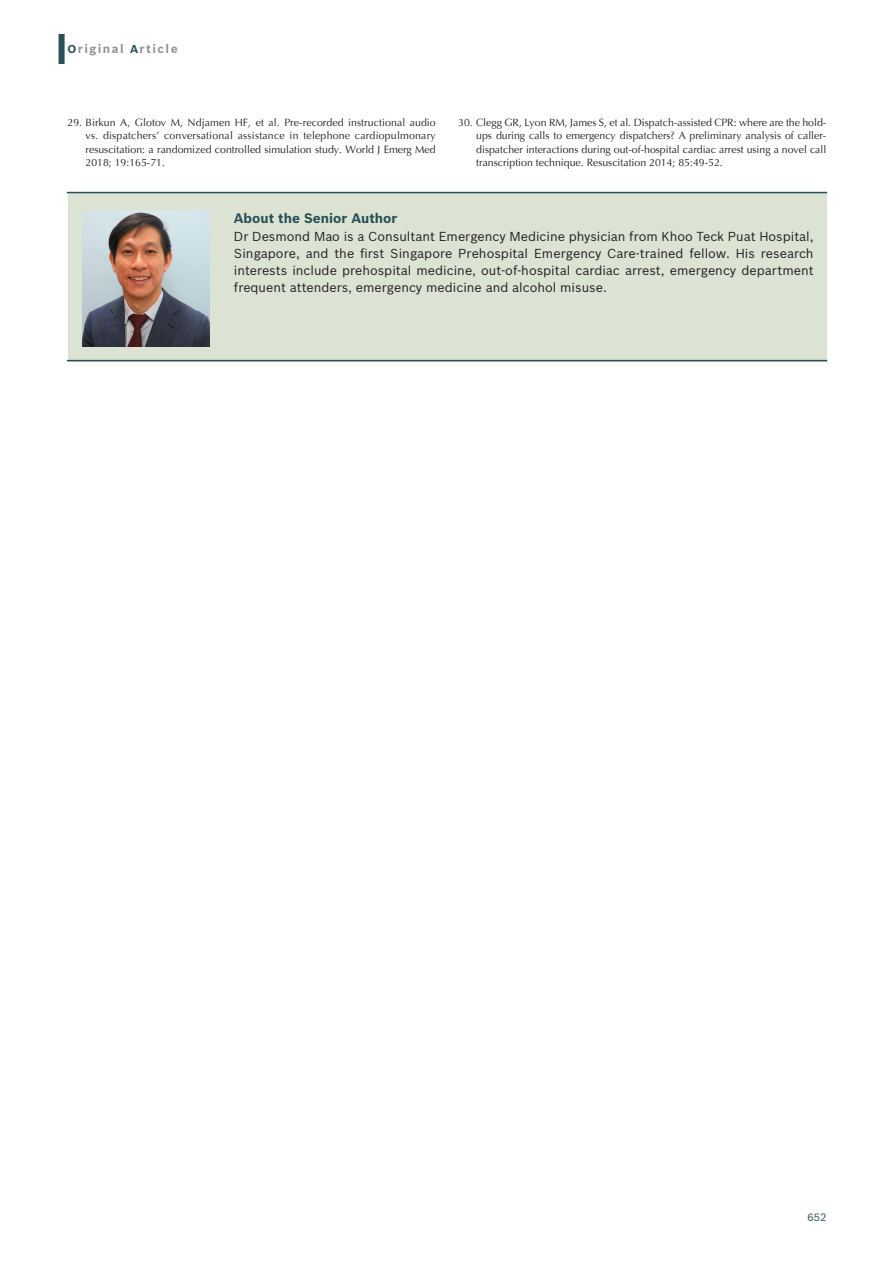
<style>
.page{position:relative;width:894px;height:1263px;background:#fff}
.page>*{position:absolute;margin:0;border:0;box-sizing:border-box;transform-origin:0 0}
.About_Author{font:700 13.5px "Bosch Sans";color:#284f56}
.AAU_TX{font:12.75px/17.2px "Bosch Sans";color:#231f20;text-align:justify}
.t1{font:700 12px "Bosch Sans";letter-spacing:.12em;color:#939598}
.REF{font:10.5px/13.5px "Optima";color:#231f20;text-align:justify}
.t2{font:500 10.5px "Bosch Sans";color:#4f676d}
.s1{font-size:11.25px;color:#284f56}
</style>
<div class="page">
<div style="left:58px;top:34px;width:7px;height:30px;background:#284f56"></div>
<div style="left:68px;top:193px;width:758px;height:168px;background:#dce3d3"></div>
<hr style="left:67px;top:192px;width:759px;height:1px;background:#284f56">
<hr style="left:67px;top:360px;width:759px;height:1px;background:#284f56">
<img style="left:83px;top:211px;width:127px;height:136px">
<p class="t1" style="left:68px;top:42px;width:112px"><span class="s1">O</span>riginal <span class="s1">A</span>rticle</p>
<p class="REF" style="left:86px;top:116px;width:351px;text-indent:-18px">29. Birkun A, Glotov M, Ndjamen HF, et al. Pre-recorded instructional audio vs. dispatchers’ conversational assistance in telephone cardiopulmonary resuscitation: a randomized controlled simulation study. World J Emerg Med 2018; 19:165-71.</p>
<p class="REF" style="left:476px;top:116px;width:351px;text-indent:-18px">30. Clegg GR, Lyon RM, James S, et al. Dispatch-assisted CPR: where are the hold&shy;ups during calls to emergency dispatchers? A preliminary analysis of caller&shy;dispatcher interactions during out-of-hospital cardiac arrest using a novel call transcription technique. Resuscitation 2014; 85:49-52.</p>
<p class="About_Author" style="left:234px;top:210px;width:165px">About the Senior Author</p>
<p class="AAU_TX" style="left:234px;top:227px;width:581px">Dr Desmond Mao is a Consultant Emergency Medicine physician from Khoo Teck Puat Hospital, Singapore, and the first Singapore Prehospital Emergency Care-trained fellow. His research interests include prehospital medicine, out-of-hospital cardiac arrest, emergency department frequent attenders, emergency medicine and alcohol misuse.</p>
<p class="t2" style="left:807px;top:1211px;width:20px">652</p>
</div>
